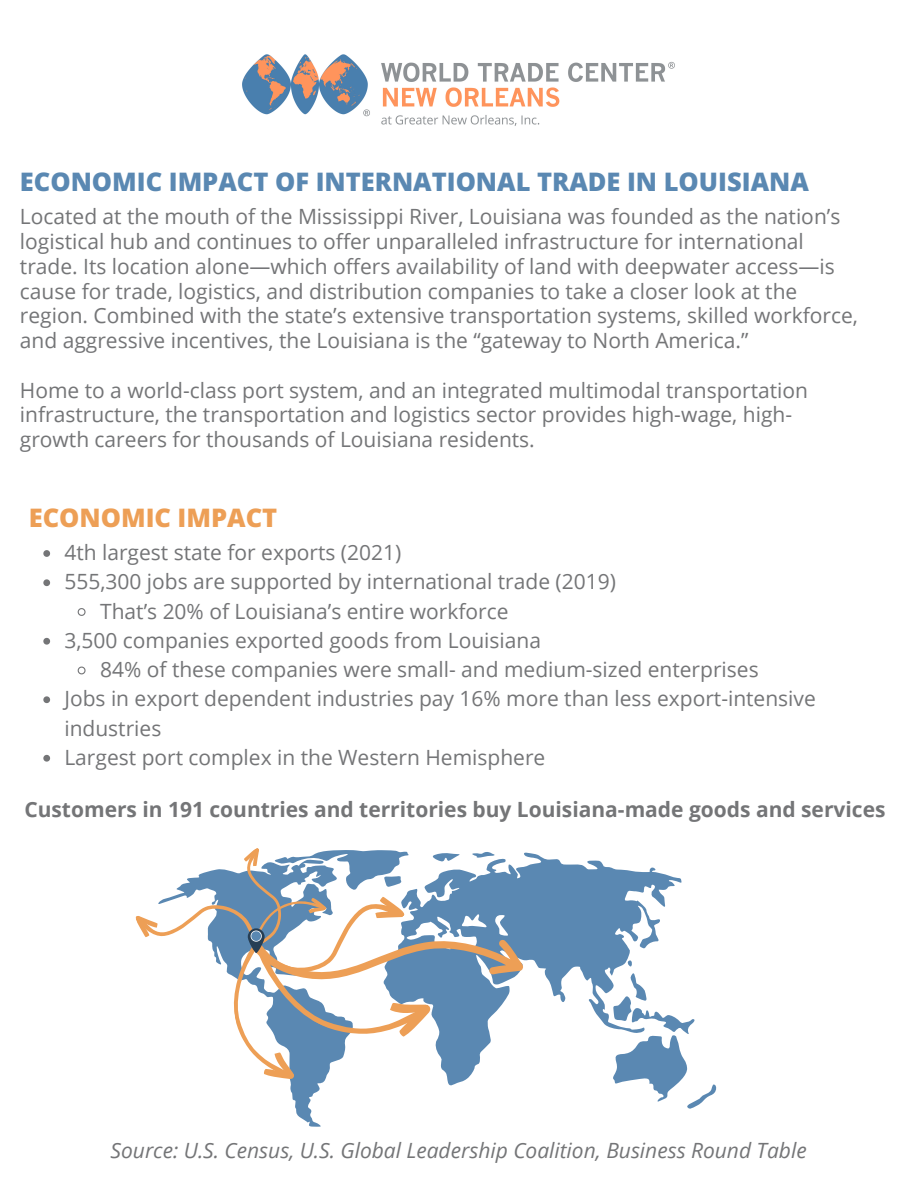
<style>
.page{position:relative;width:918px;height:1188px;background:#fff}
.page>*{position:absolute;margin:0;border:0;box-sizing:border-box;transform-origin:0 0}
.t1{font:800 25.5px "Open Sans";color:#5a88b2}
.t2{font:800 25.5px "Open Sans";color:#ed9f56}
.t3{font:21px/24.8px "Open Sans";color:#747577}
.t4{font:700 21px "Open Sans";color:#747577}
.t5{font:italic 21px "Open Sans";color:#747577}
</style>
<div class="page">
<img style="left:242px;top:54px;width:433px;height:72px">
<svg style="left:462px;top:852px;width:220px;height:230px"></svg>
<svg style="left:611px;top:960px;width:105px;height:149px"></svg>
<svg style="left:290px;top:1086px;width:31px;height:41px"></svg>
<svg style="left:462px;top:869px;width:68px;height:172px;fill:#5a88b2"></svg>
<svg style="left:135px;top:848px;width:327px;height:238px"></svg>
<svg style="left:43px;top:550px;width:7px;height:7px"></svg>
<svg style="left:43px;top:579px;width:7px;height:7px"></svg>
<svg style="left:77px;top:608px;width:9px;height:8px"></svg>
<svg style="left:43px;top:638px;width:7px;height:7px"></svg>
<svg style="left:77px;top:666px;width:9px;height:9px"></svg>
<svg style="left:43px;top:696px;width:7px;height:7px"></svg>
<svg style="left:43px;top:755px;width:7px;height:7px"></svg>
<p class="t1" style="left:20px;top:164px;width:790px">ECONOMIC IMPACT OF INTERNATIONAL TRADE IN LOUISIANA</p>
<p class="t3" style="left:20px;top:204px;width:839px">Located at the mouth of the Mississippi River, Louisiana was founded as the nation’s logistical hub and continues to offer unparalleled infrastructure for international trade. Its location alone—which offers availability of land with deepwater access—is cause for trade, logistics, and distribution companies to take a closer look at the region. Combined with the state’s extensive transportation systems, skilled workforce, and aggressive incentives, the Louisiana is the “gateway to North America.”</p>
<p class="t3" style="left:20px;top:377px;width:790px">Home to a world-class port system, and an integrated multimodal transportation infrastructure, the transportation and logistics sector provides high-wage, high&shy;growth careers for thousands of Louisiana residents.</p>
<p class="t2" style="left:29px;top:499px;width:250px">ECONOMIC IMPACT</p>
<p class="t3" style="left:64px;top:540px;width:338px">4th largest state for exports (2021)</p>
<p class="t3" style="left:64px;top:569px;width:553px">555,300 jobs are supported by international trade (2019)</p>
<p class="t3" style="left:100px;top:598px;width:410px">That’s 20% of Louisiana’s entire workforce</p>
<p class="t3" style="left:64px;top:627px;width:478px">3,500 companies exported goods from Louisiana</p>
<p class="t3" style="left:100px;top:657px;width:660px">84% of these companies were small- and medium-sized enterprises</p>
<p class="t3" style="left:64px;top:686px;width:753px">Jobs in export dependent industries pay 16% more than less export-intensive</p>
<p class="t3" style="left:64px;top:715px;width:98px">industries</p>
<p class="t3" style="left:64px;top:744px;width:482px">Largest port complex in the Western Hemisphere</p>
<p class="t4" style="left:24px;top:795px;width:863px">Customers in 191 countries and territories buy Louisiana-made goods and services</p>
<p class="t5" style="left:111px;top:1135px;width:698px">Source: U.S. Census, U.S. Global Leadership Coalition, Business Round Table</p>
</div>
